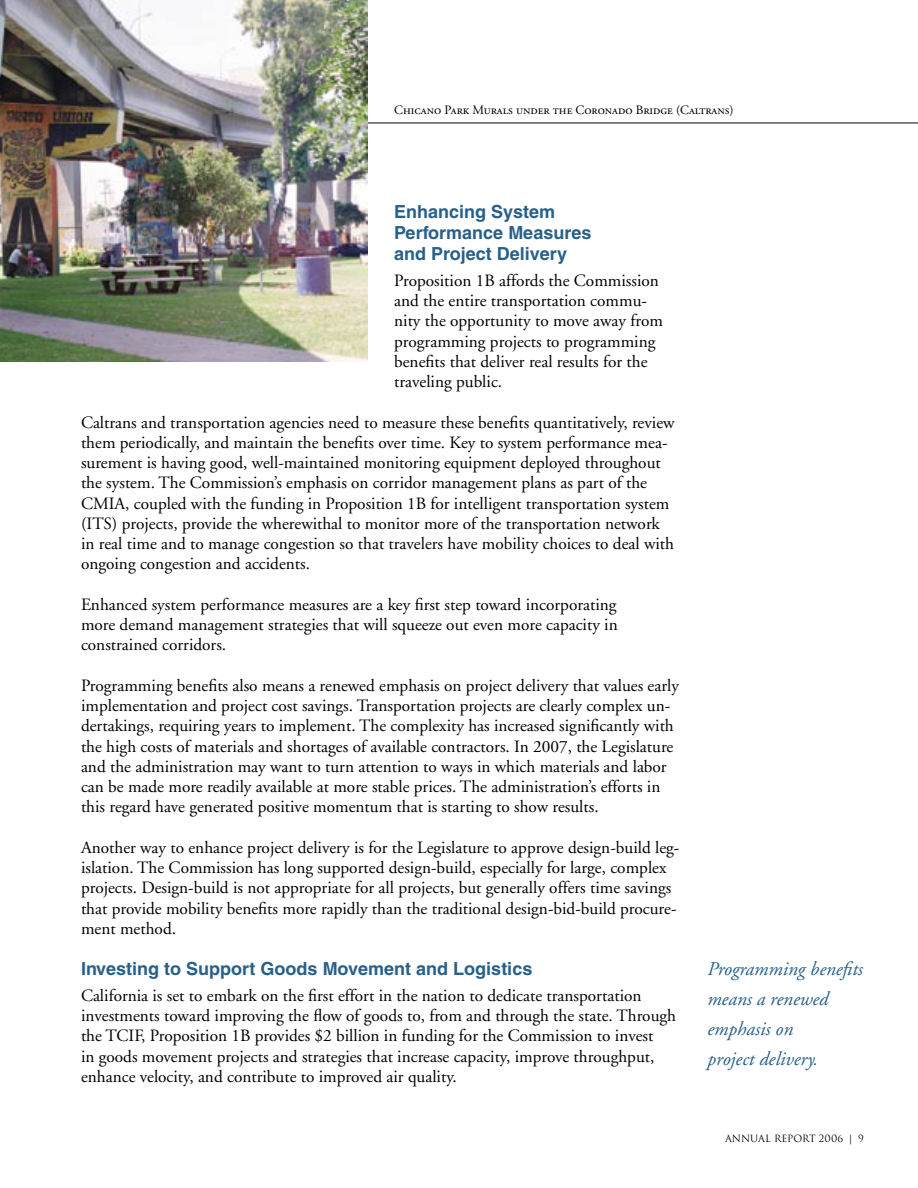
<style>
.page{position:relative;width:918px;height:1188px;background:#fff}
.page>*{position:absolute;margin:0;border:0;box-sizing:border-box;transform-origin:0 0}
.Sub_Head{font:italic 19.5px/30px "Adobe Garamond";color:#26608b}
.Sub_Head-2{font:700 18px/21px "Helvetica";color:#26608b}
.body_copy{font:17.25px/20.2px "Adobe Garamond";color:#000}
.Sub_Head-3{font:12.75px "Adobe Garamond Regular SC";color:#000}
.t1{font:9.75px "Trajan";color:#000}
.s1{font-family:"Adobe Garamond"}
</style>
<div class="page">
<hr style="left:0;top:123px;width:918px;height:1px;background:#000">
<img style="left:0;top:0;width:367px;height:361px">
<p class="Sub_Head-3" style="left:394px;top:103px;width:341px">Chicano Park Murals under the Coronado Bridge (Caltrans)</p>
<p class="Sub_Head-2" style="left:394px;top:201px;width:199px">Enhancing System<br>Performance Measures and Project Delivery</p>
<p class="body_copy" style="left:394px;top:271px;width:270px">Proposition 1B affords the Commission and the entire transportation commu&shy;nity the opportunity to move away from programming projects to programming benefits that deliver real results for the traveling public.</p>
<p class="body_copy" style="left:81px;top:413px;width:595px">Caltrans and transportation agencies need to measure these benefits quantitatively, review them periodically, and maintain the benefits over time. Key to system performance mea&shy;surement is having good, well-maintained monitoring equipment deployed throughout the system. The Commission’s emphasis on corridor management plans as part of the CMIA, coupled with the funding in Proposition 1B for intelligent transportation system (ITS) projects, provide the wherewithal to monitor more of the transportation network in real time and to manage congestion so that travelers have mobility choices to deal with ongoing congestion and accidents.</p>
<p class="body_copy" style="left:81px;top:595px;width:538px;text-align:justify">Enhanced system performance measures are a key first step toward incorporating more demand management strategies that will squeeze out even more capacity in constrained corridors.</p>
<p class="body_copy" style="left:81px;top:676px;width:599px">Programming benefits also means a renewed emphasis on project delivery that values early implementation and project cost savings. Transportation projects are clearly complex un&shy;dertakings, requiring years to implement. The complexity has increased significantly with the high costs of materials and shortages of available contractors. In 2007, the Legislature and the administration may want to turn attention to ways in which materials and labor can be made more readily available at more stable prices. The administration’s efforts in this regard have generated positive momentum that is starting to show results.</p>
<p class="body_copy" style="left:81px;top:838px;width:600px">Another way to enhance project delivery is for the Legislature to approve design-build leg&shy;islation. The Commission has long supported design-build, especially for large, complex projects. Design-build is not appropriate for all projects, but generally offers time savings that provide mobility benefits more rapidly than the traditional design-bid-build procure&shy;ment method.</p>
<p class="Sub_Head-2" style="left:81px;top:958px;width:453px">Investing to Support Goods Movement and Logistics</p>
<p class="body_copy" style="left:81px;top:986px;width:597px">California is set to embark on the first effort in the nation to dedicate transportation investments toward improving the flow of goods to, from and through the state. Through the TCIF, Proposition 1B provides $2 billion in funding for the Commission to invest<br>in goods movement projects and strategies that increase capacity, improve throughput, enhance velocity, and contribute to improved air quality.</p>
<p class="Sub_Head" style="left:707px;top:955px;width:157px">Programming benefits means a renewed emphasis on<br>project delivery.</p>
<p class="t1" style="left:725px;top:1132px;width:140px">ANNUAL REPORT 2006 <span class="s1">|</span> 9</p>
</div>
